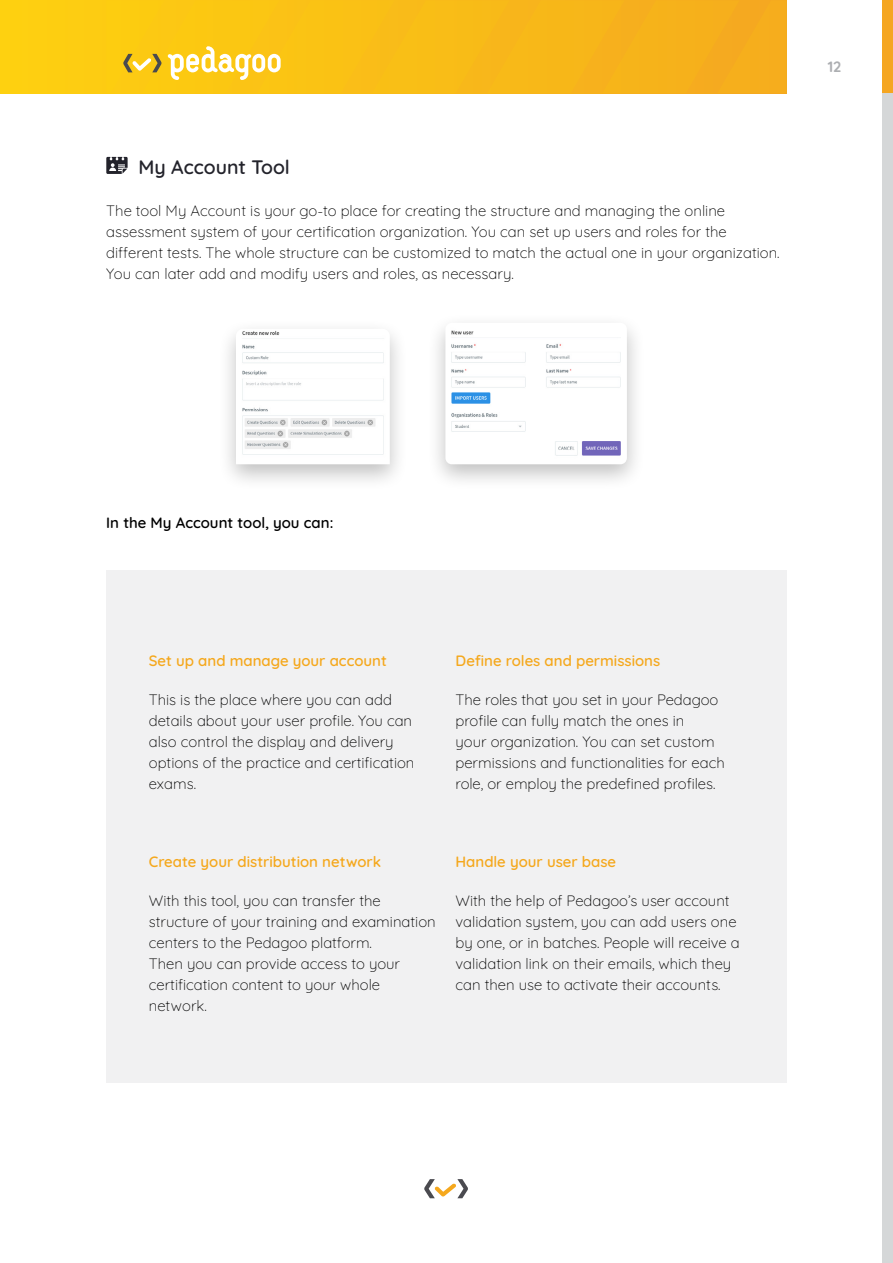
<style>
.page{position:relative;width:893px;height:1263px;background:#fff}
.page>*{position:absolute;margin:0;border:0;box-sizing:border-box;transform-origin:0 0}
.t1{font:600 19.5px "Quicksand";color:#23232b}
.t2{font:300 15px/21px "Quicksand";color:#000}
.t3{font:600 15px "Quicksand";color:#f5a81d}
.t4{font:600 15px "Quicksand";color:#000}
.t5{font:700 15px "Quicksand";color:#adafb2}
</style>
<div class="page">
<svg style="left:424px;top:1179px;width:44px;height:19px"></svg>
<div style="left:0;top:0;width:787px;height:93px;background:#fdce11"></div>
<div style="left:882px;top:0;width:11px;height:93px;background:#f5a621"></div>
<div style="left:882px;top:93px;width:11px;height:1170px;background:#d5d7d8"></div>
<svg style="left:128px;top:0;width:659px;height:93px;fill:#f8ba18"></svg>
<svg style="left:168px;top:46px;width:113px;height:34px"></svg>
<svg style="left:123px;top:54px;width:39px;height:18px"></svg>
<svg style="left:106px;top:157px;width:22px;height:17px"></svg>
<div style="left:106px;top:570px;width:681px;height:512px;background:#f1f1f2"></div>
<div style="left:217px;top:318px;width:191px;height:174px;background:#000;opacity:.25"></div>
<img style="left:236px;top:329px;width:154px;height:135px">
<div style="left:427px;top:312px;width:218px;height:180px;background:#000;opacity:.25"></div>
<img style="left:445px;top:323px;width:182px;height:141px">
<h1 class="t1" style="left:138px;top:152px;width:153px">My Account Tool</h1>
<p class="t2" style="left:106px;top:199px;width:675px">The tool My Account is your go-to place for creating the structure and managing the online assessment system of your certification organization. You can set up users and roles for the different tests. The whole structure can be customized to match the actual one in your organization.<br>You can later add and modify users and roles, as necessary.</p>
<p class="t5" style="left:828px;top:55px;width:15px">12</p>
<p class="t4" style="left:106px;top:511px;width:229px">In the My Account tool, you can:</p>
<p class="t3" style="left:149px;top:649px;width:240px">Set up and manage your account</p>
<p class="t2" style="left:149px;top:688px;width:267px">This is the place where you can add details about your user profile. You can also control the display and delivery options of the practice and certification exams.</p>
<p class="t3" style="left:455px;top:649px;width:206px">Define roles and permissions</p>
<p class="t2" style="left:455px;top:688px;width:271px">The roles that you set in your Pedagoo profile can fully match the ones in<br>your organization. You can set custom permissions and functionalities for each role, or employ the predefined profiles.</p>
<p class="t3" style="left:149px;top:850px;width:234px">Create your distribution network</p>
<p class="t2" style="left:149px;top:889px;width:288px">With this tool, you can transfer the structure of your training and examination centers to the Pedagoo platform.<br>Then you can provide access to your certification content to your whole network.</p>
<p class="t3" style="left:455px;top:850px;width:162px">Handle your user base</p>
<p class="t2" style="left:455px;top:889px;width:286px">With the help of Pedagoo’s user account validation system, you can add users one by one, or in batches. People will receive a validation link on their emails, which they can then use to activate their accounts.</p>
</div>
